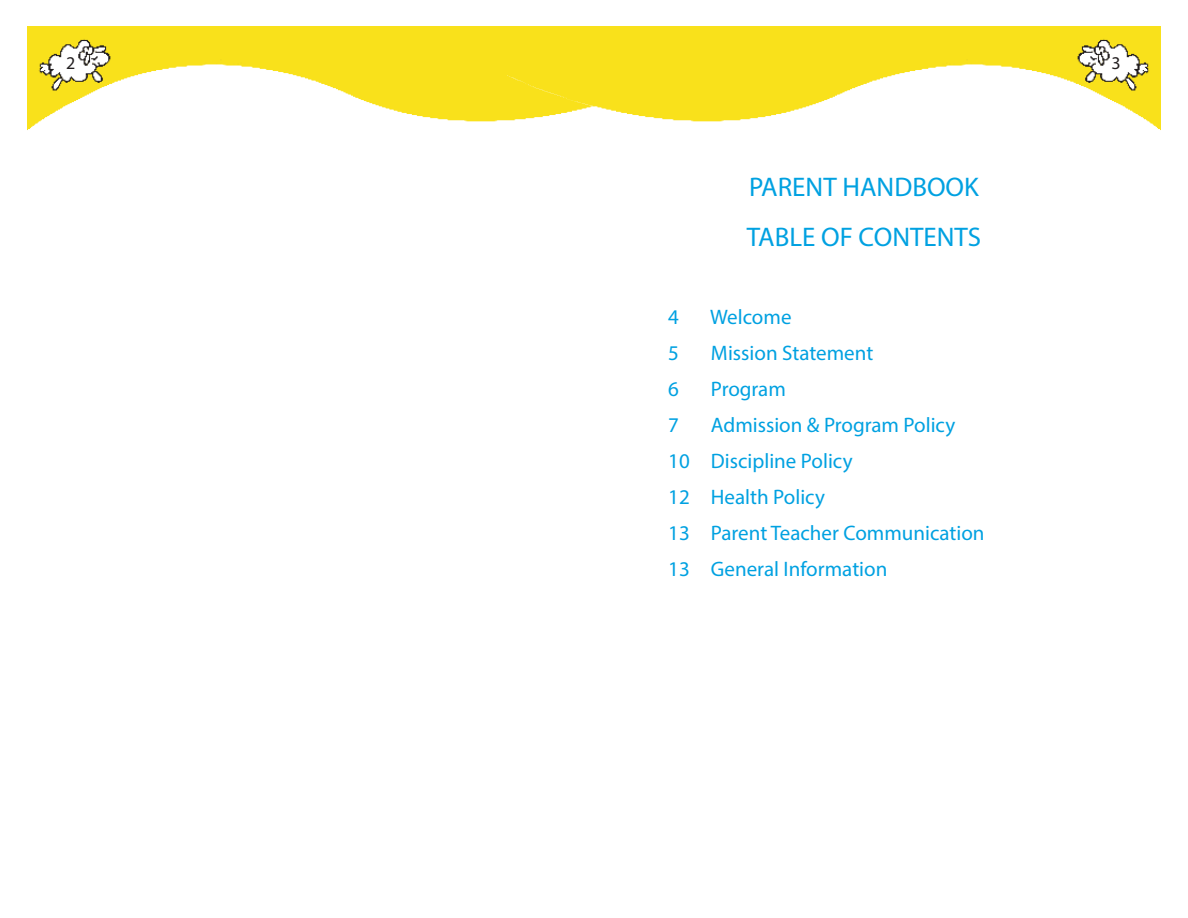
<style>
.page{position:relative;width:1188px;height:918px;background:#fff}
.page>*{position:absolute;margin:0;border:0;box-sizing:border-box;transform-origin:0 0}
.t1{font:27px "Myriad Pro";color:#00a1e1}
.t2{font:21px "Myriad Pro";color:#00a1e1}
.t3{font:18px "Myriad Pro";color:#231f20}
</style>
<div class="page">
<img style="left:27px;top:27px;width:481px;height:103px">
<img style="left:508px;top:27px;width:653px;height:103px">
<p class="t3" style="left:66px;top:52px;width:11px">2</p>
<p class="t1" style="left:749px;top:170px;width:231px">PARENT HANDBOOK</p>
<p class="t1" style="left:747px;top:220px;width:236px">TABLE OF CONTENTS</p>
<p class="t2" style="left:668px;top:304px;width:12px">4</p>
<p class="t2" style="left:710px;top:304px;width:83px">Welcome</p>
<p class="t2" style="left:668px;top:340px;width:12px">5</p>
<p class="t2" style="left:711px;top:340px;width:164px">Mission Statement</p>
<p class="t2" style="left:668px;top:376px;width:12px">6</p>
<p class="t2" style="left:711px;top:376px;width:77px">Program</p>
<p class="t2" style="left:668px;top:412px;width:12px">7</p>
<p class="t2" style="left:711px;top:412px;width:246px">Admission &amp; Program Policy</p>
<p class="t2" style="left:668px;top:448px;width:186px">10 Discipline Policy</p>
<p class="t2" style="left:668px;top:484px;width:158px">12 Health Policy</p>
<p class="t2" style="left:668px;top:520px;width:318px">13 Parent Teacher Communication</p>
<p class="t2" style="left:668px;top:556px;width:221px">13 General Information</p>
<p class="t3" style="left:1112px;top:52px;width:11px">3</p>
</div>
